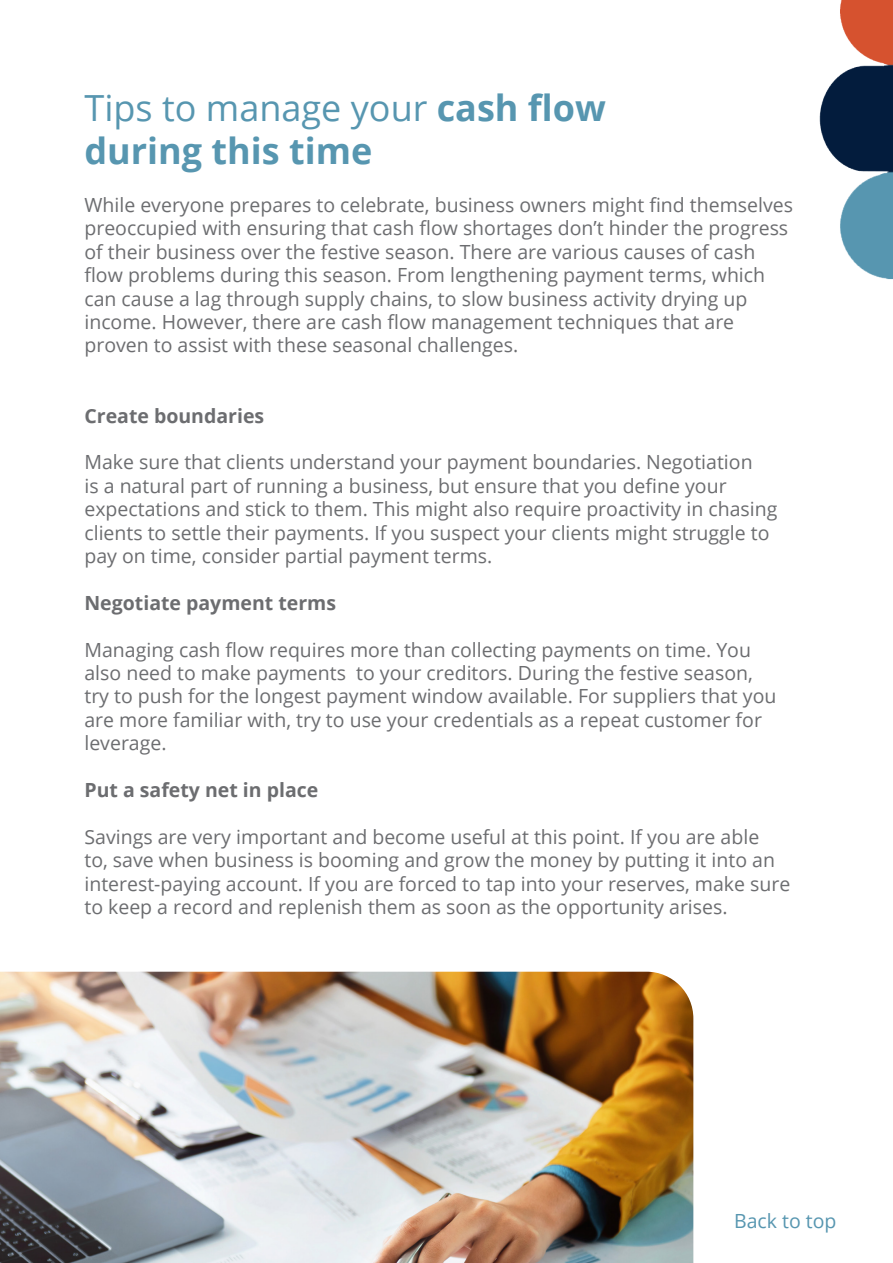
<style>
.page{position:relative;width:893px;height:1263px;background:#fff}
.page>*{position:absolute;margin:0;border:0;box-sizing:border-box;transform-origin:0 0}
.t1{font:700 36px/43.2px "Open Sans";color:#5796b0}
.t2{font:19.5px/23.4px "Open Sans";color:#6c6d70}
.t3{font:700 19.5px "Open Sans";color:#6c6d70}
.t4{font:19.5px "Open Sans";color:#5796b0}
.s1{font-weight:400}
</style>
<div class="page">
<img style="left:0;top:972px;width:693px;height:291px">
<img style="left:819px;top:0;width:74px;height:279px">
<h1 class="t1" style="left:84px;top:85px;width:523px"><span class="s1">Tips to manage your</span> cash flow during this time</h1>
<p class="t2" style="left:84px;top:193px;width:710px">While everyone prepares to celebrate, business owners might find themselves preoccupied with ensuring that cash flow shortages don’t hinder the progress of their business over the festive season. There are various causes of cash flow problems during this season. From lengthening payment terms, which can cause a lag through supply chains, to slow business activity drying up income. However, there are cash flow management techniques that are proven to assist with these seasonal challenges.</p>
<p class="t3" style="left:84px;top:402px;width:181px">Create boundaries</p>
<p class="t2" style="left:84px;top:450px;width:694px">Make sure that clients understand your payment boundaries. Negotiation<br>is a natural part of running a business, but ensure that you define your expectations and stick to them. This might also require proactivity in chasing clients to settle their payments. If you suspect your clients might struggle to pay on time, consider partial payment terms.</p>
<p class="t3" style="left:84px;top:589px;width:253px">Negotiate payment terms</p>
<p class="t2" style="left:84px;top:637px;width:693px">Managing cash flow requires more than collecting payments on time. You also need to make payments to your creditors. During the festive season, try to push for the longest payment window available. For suppliers that you are more familiar with, try to use your credentials as a repeat customer for leverage.</p>
<p class="t3" style="left:84px;top:776px;width:235px">Put a safety net in place</p>
<p class="t2" style="left:84px;top:824px;width:707px">Savings are very important and become useful at this point. If you are able<br>to, save when business is booming and grow the money by putting it into an interest-paying account. If you are forced to tap into your reserves, make sure to keep a record and replenish them as soon as the opportunity arises.</p>
<p class="t4" style="left:734px;top:1208px;width:104px">Back to top</p>
</div>
